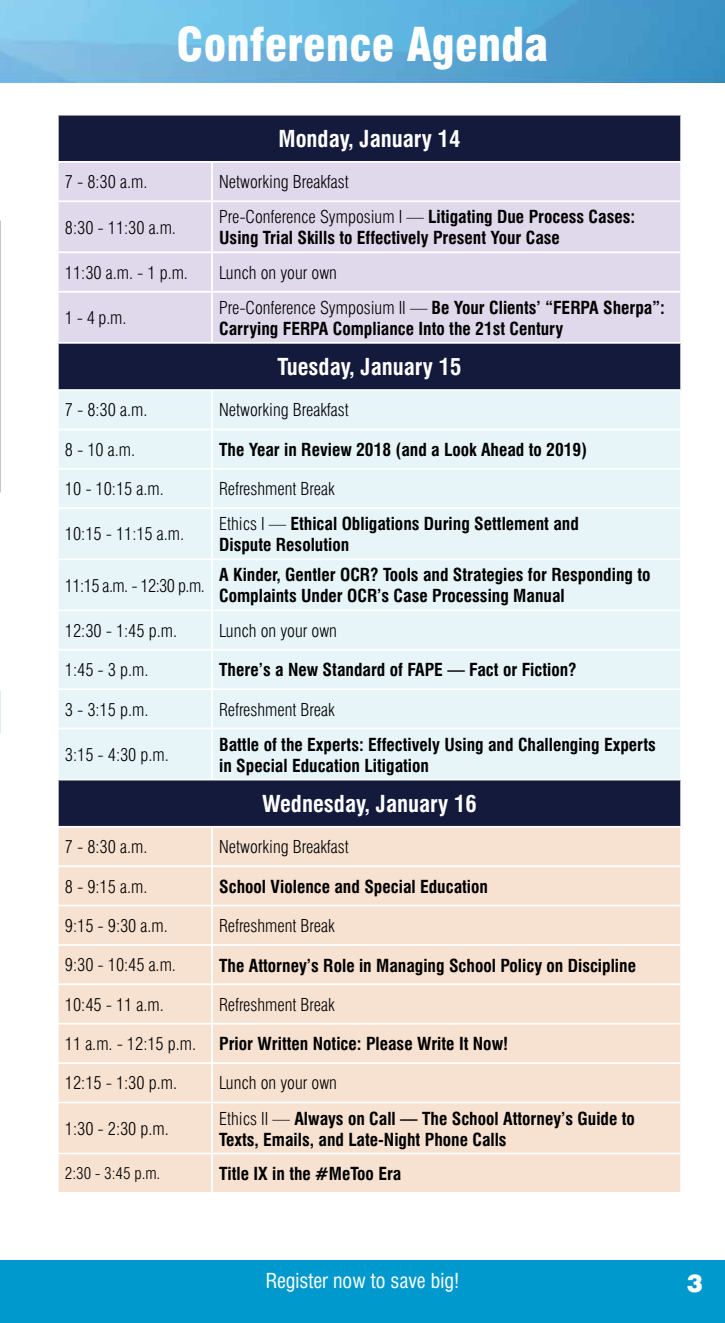
<style>
.page{position:relative;width:725px;height:1323px;background:#fff}
.page>*{position:absolute;margin:0;border:0;box-sizing:border-box;transform-origin:0 0}
.t1{font:900 condensed 45.5px "Swiss 721 BT";color:#fff}
.t2{font:900 24.5px "Swiss 721 BT";color:#fff}
.t3{font:700 condensed 22.75px "Swiss 721 BT";color:#fff}
.t4{font:condensed 20.12px "Swiss 721 BT";color:#fff}
.t5{font:700 condensed 17.5px/21px "Swiss 721 BT";color:#000}
.t6{font:300 condensed 17.5px "Swiss 721 BT";color:#000}
.t7{font:300 condensed 16.1px "Swiss 721 BT";color:#000}
.s1{font-weight:300}
</style>
<div class="page">
<img style="left:0;top:0;width:133px;height:83px">
<img style="left:133px;top:0;width:591px;height:83px">
<div style="left:59px;top:116px;width:621px;height:710px;background:#141a3b"></div>
<div style="left:59px;top:163px;width:621px;height:179px;background:#e0d9ec"></div>
<div style="left:59px;top:391px;width:621px;height:388px;background:#e7f5f9"></div>
<div style="left:59px;top:828px;width:621px;height:364px;background:#f7e1d0"></div>
<hr style="left:57px;top:161px;width:155px;height:2px;background:#fff">
<hr style="left:212px;top:161px;width:470px;height:2px;background:#fff">
<hr style="left:211px;top:163px;width:2px;height:37px;background:#fff">
<hr style="left:57px;top:200px;width:155px;height:2px;background:#fff">
<hr style="left:212px;top:200px;width:470px;height:2px;background:#fff">
<hr style="left:211px;top:202px;width:2px;height:49px;background:#fff">
<hr style="left:57px;top:251px;width:155px;height:2px;background:#fff">
<hr style="left:212px;top:251px;width:470px;height:2px;background:#fff">
<hr style="left:211px;top:253px;width:2px;height:38px;background:#fff">
<hr style="left:57px;top:291px;width:155px;height:2px;background:#fff">
<hr style="left:212px;top:291px;width:470px;height:2px;background:#fff">
<hr style="left:211px;top:293px;width:2px;height:49px;background:#fff">
<hr style="left:57px;top:342px;width:155px;height:2px;background:#fff">
<hr style="left:212px;top:342px;width:470px;height:2px;background:#fff">
<hr style="left:57px;top:389px;width:155px;height:2px;background:#fff">
<hr style="left:212px;top:389px;width:470px;height:2px;background:#fff">
<hr style="left:211px;top:391px;width:2px;height:38px;background:#fff">
<hr style="left:57px;top:429px;width:155px;height:1px;background:#fff">
<hr style="left:212px;top:429px;width:470px;height:1px;background:#fff">
<hr style="left:211px;top:430px;width:2px;height:38px;background:#fff">
<hr style="left:57px;top:468px;width:155px;height:2px;background:#fff">
<hr style="left:212px;top:468px;width:470px;height:2px;background:#fff">
<hr style="left:211px;top:470px;width:2px;height:37px;background:#fff">
<hr style="left:57px;top:507px;width:155px;height:2px;background:#fff">
<hr style="left:212px;top:507px;width:470px;height:2px;background:#fff">
<hr style="left:211px;top:509px;width:2px;height:49px;background:#fff">
<hr style="left:57px;top:558px;width:155px;height:2px;background:#fff">
<hr style="left:212px;top:558px;width:470px;height:2px;background:#fff">
<hr style="left:211px;top:560px;width:2px;height:49px;background:#fff">
<hr style="left:57px;top:609px;width:155px;height:2px;background:#fff">
<hr style="left:212px;top:609px;width:470px;height:2px;background:#fff">
<hr style="left:211px;top:611px;width:2px;height:38px;background:#fff">
<hr style="left:57px;top:649px;width:155px;height:2px;background:#fff">
<hr style="left:212px;top:649px;width:470px;height:2px;background:#fff">
<hr style="left:211px;top:651px;width:2px;height:37px;background:#fff">
<hr style="left:57px;top:688px;width:155px;height:2px;background:#fff">
<hr style="left:212px;top:688px;width:470px;height:2px;background:#fff">
<hr style="left:211px;top:690px;width:2px;height:38px;background:#fff">
<hr style="left:57px;top:728px;width:155px;height:1px;background:#fff">
<hr style="left:212px;top:728px;width:470px;height:1px;background:#fff">
<hr style="left:211px;top:729px;width:2px;height:50px;background:#fff">
<hr style="left:57px;top:779px;width:155px;height:1px;background:#fff">
<hr style="left:212px;top:779px;width:470px;height:1px;background:#fff">
<hr style="left:211px;top:828px;width:2px;height:37px;background:#fff">
<hr style="left:57px;top:865px;width:155px;height:2px;background:#fff">
<hr style="left:212px;top:865px;width:470px;height:2px;background:#fff">
<hr style="left:211px;top:867px;width:2px;height:38px;background:#fff">
<hr style="left:57px;top:905px;width:155px;height:1px;background:#fff">
<hr style="left:212px;top:905px;width:470px;height:1px;background:#fff">
<hr style="left:211px;top:906px;width:2px;height:38px;background:#fff">
<hr style="left:57px;top:944px;width:155px;height:2px;background:#fff">
<hr style="left:212px;top:944px;width:470px;height:2px;background:#fff">
<hr style="left:211px;top:946px;width:2px;height:37px;background:#fff">
<hr style="left:57px;top:983px;width:155px;height:2px;background:#fff">
<hr style="left:212px;top:983px;width:470px;height:2px;background:#fff">
<hr style="left:211px;top:985px;width:2px;height:38px;background:#fff">
<hr style="left:57px;top:1023px;width:155px;height:2px;background:#fff">
<hr style="left:212px;top:1023px;width:470px;height:2px;background:#fff">
<hr style="left:211px;top:1025px;width:2px;height:37px;background:#fff">
<hr style="left:57px;top:1062px;width:155px;height:2px;background:#fff">
<hr style="left:212px;top:1062px;width:470px;height:2px;background:#fff">
<hr style="left:211px;top:1064px;width:2px;height:38px;background:#fff">
<hr style="left:57px;top:1102px;width:155px;height:1px;background:#fff">
<hr style="left:212px;top:1102px;width:470px;height:1px;background:#fff">
<hr style="left:211px;top:1103px;width:2px;height:50px;background:#fff">
<hr style="left:57px;top:1153px;width:155px;height:1px;background:#fff">
<hr style="left:212px;top:1153px;width:470px;height:1px;background:#fff">
<hr style="left:211px;top:1154px;width:2px;height:38px;background:#fff">
<div style="left:0;top:1260px;width:724px;height:63px;background:#0099ce"></div>
<h1 class="t1" style="left:176px;top:17px;width:373px">Conference Agenda</h1>
<h3 class="t3" style="left:278px;top:125px;width:183px">Monday, January 14</h3>
<p class="t6" style="left:65px;top:171px;width:84px">7 - 8:30 a.m.</p>
<p class="t6" style="left:219px;top:171px;width:131px">Networking Breakfast</p>
<p class="t6" style="left:65px;top:217px;width:113px">8:30 - 11:30 a.m.</p>
<p class="t5" style="left:219px;top:207px;width:417px"><span class="s1">Pre-Conference Symposium I —</span> Litigating Due Process Cases:<br>Using Trial Skills to Effectively Present Your Case</p>
<p class="t6" style="left:65px;top:262px;width:125px">11:30 a.m. - 1 p.m.</p>
<p class="t6" style="left:219px;top:262px;width:119px">Lunch on your own</p>
<p class="t6" style="left:65px;top:307px;width:63px">1 - 4 p.m.</p>
<p class="t5" style="left:219px;top:297px;width:447px"><span class="s1">Pre-Conference Symposium II —</span> Be Your Clients’ “FERPA Sherpa”:<br>Carrying FERPA Compliance Into the 21st Century</p>
<h3 class="t3" style="left:277px;top:353px;width:185px">Tuesday, January 15</h3>
<p class="t6" style="left:65px;top:400px;width:84px">7 - 8:30 a.m.</p>
<p class="t6" style="left:219px;top:400px;width:131px">Networking Breakfast</p>
<p class="t6" style="left:65px;top:439px;width:72px">8 - 10 a.m.</p>
<p class="t5" style="left:219px;top:439px;width:369px">The Year in Review 2018 (and a Look Ahead to 2019)</p>
<p class="t6" style="left:65px;top:478px;width:100px">10 - 10:15 a.m.</p>
<p class="t6" style="left:219px;top:478px;width:117px">Refreshment Break</p>
<p class="t6" style="left:65px;top:524px;width:121px">10:15 - 11:15 a.m.</p>
<p class="t5" style="left:219px;top:513px;width:361px"><span class="s1">Ethics I —</span> Ethical Obligations During Settlement and<br>Dispute Resolution</p>
<p class="t6" style="left:65px;top:575px;width:141px">11:15 a.m. - 12:30 p.m.</p>
<p class="t5" style="left:219px;top:565px;width:433px">A Kinder, Gentler OCR? Tools and Strategies for Responding to<br>Complaints Under OCR’s Case Processing Manual</p>
<p class="t6" style="left:65px;top:620px;width:114px">12:30 - 1:45 p.m.</p>
<p class="t6" style="left:219px;top:620px;width:119px">Lunch on your own</p>
<p class="t6" style="left:65px;top:659px;width:85px">1:45 - 3 p.m.</p>
<p class="t5" style="left:219px;top:660px;width:359px">There’s a New Standard of FAPE — Fact or Fiction?</p>
<p class="t6" style="left:65px;top:699px;width:85px">3 - 3:15 p.m.</p>
<p class="t6" style="left:219px;top:699px;width:117px">Refreshment Break</p>
<p class="t6" style="left:65px;top:744px;width:105px">3:15 - 4:30 p.m.</p>
<p class="t5" style="left:219px;top:734px;width:438px">Battle of the Experts: Effectively Using and Challenging Experts in Special Education Litigation</p>
<h3 class="t3" style="left:262px;top:790px;width:216px">Wednesday, January 16</h3>
<p class="t6" style="left:65px;top:836px;width:84px">7 - 8:30 a.m.</p>
<p class="t6" style="left:219px;top:836px;width:131px">Networking Breakfast</p>
<p class="t6" style="left:65px;top:876px;width:84px">8 - 9:15 a.m.</p>
<p class="t5" style="left:219px;top:876px;width:270px">School Violence and Special Education</p>
<p class="t6" style="left:65px;top:915px;width:104px">9:15 - 9:30 a.m.</p>
<p class="t6" style="left:219px;top:915px;width:117px">Refreshment Break</p>
<p class="t6" style="left:65px;top:954px;width:113px">9:30 - 10:45 a.m.</p>
<p class="t5" style="left:219px;top:955px;width:418px">The Attorney’s Role in Managing School Policy on Discipline</p>
<p class="t6" style="left:65px;top:994px;width:100px">10:45 - 11 a.m.</p>
<p class="t6" style="left:219px;top:994px;width:117px">Refreshment Break</p>
<p class="t6" style="left:65px;top:1033px;width:133px">11 a.m. - 12:15 p.m.</p>
<p class="t5" style="left:219px;top:1034px;width:290px">Prior Written Notice: Please Write It Now!</p>
<p class="t6" style="left:65px;top:1073px;width:114px">12:15 - 1:30 p.m.</p>
<p class="t6" style="left:219px;top:1073px;width:119px">Lunch on your own</p>
<p class="t6" style="left:65px;top:1118px;width:105px">1:30 - 2:30 p.m.</p>
<p class="t5" style="left:219px;top:1108px;width:417px"><span class="s1">Ethics II —</span> Always on Call — The School Attorney’s Guide to<br>Texts, Emails, and Late-Night Phone Calls</p>
<p class="t7" style="left:65px;top:1164px;width:97px">2:30 - 3:45 p.m.</p>
<p class="t5" style="left:219px;top:1163px;width:184px">Title IX in the #MeToo Era</p>
<p class="t4" style="left:266px;top:1269px;width:195px">Register now to save big!</p>
<h2 class="t2" style="left:686px;top:1269px;width:18px">3</h2>
</div>
